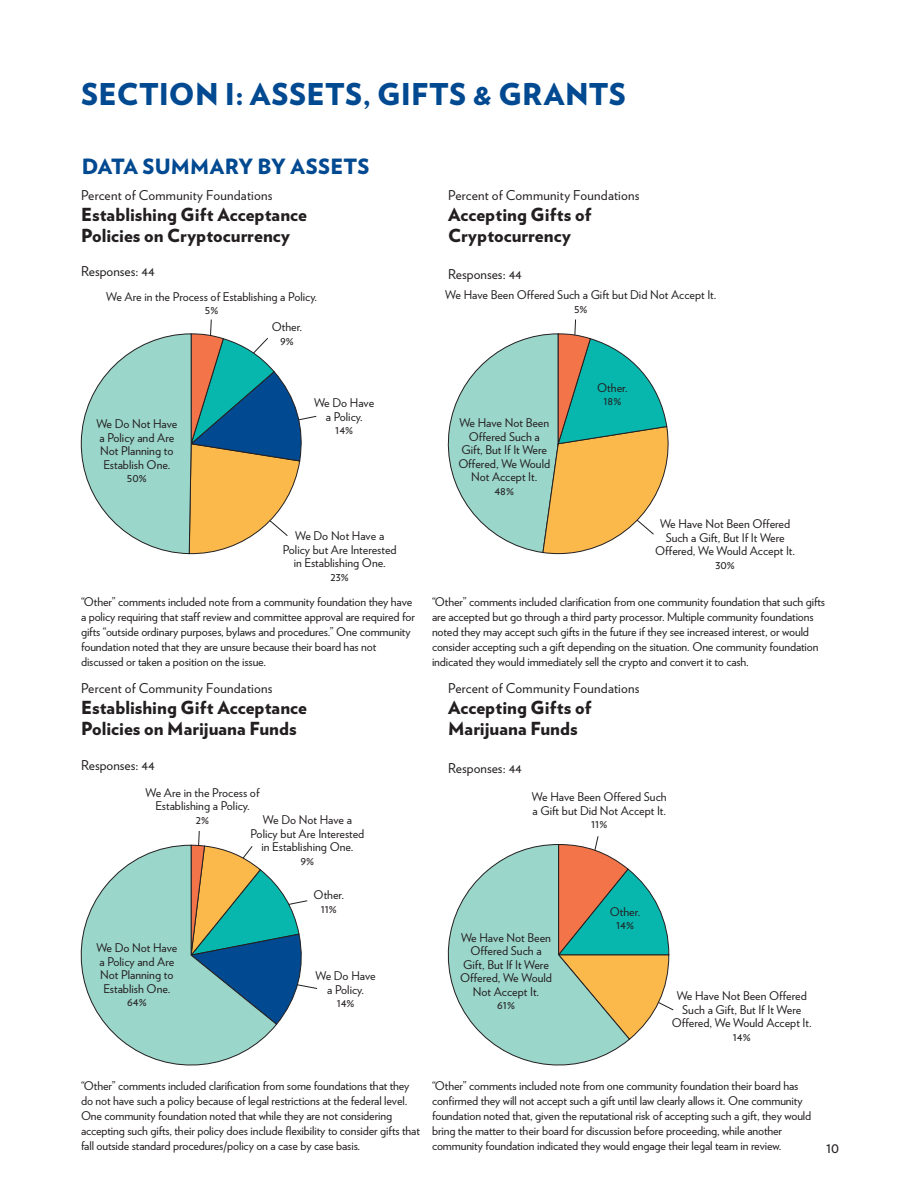
<style>
.page{position:relative;width:918px;height:1188px;background:#fff}
.page>*{position:absolute;margin:0;border:0;box-sizing:border-box;transform-origin:0 0}
.t1{font:900 30px "Verlag";letter-spacing:.01em;color:#014990}
.t2{font:900 21px "Verlag";letter-spacing:.01em;color:#014990}
.t3{font:900 18px/21px "Verlag";letter-spacing:.005em;color:#231f20}
.t4{font:15px "Verlag";color:#231f20}
.t5{font:13.5px "Verlag";letter-spacing:.015em;color:#231f20}
.t6{font:12px/13.5px "Verlag";letter-spacing:-.01em;color:#231f20;text-align:center}
</style>
<div class="page">
<svg style="left:595px;top:836px;width:79px;height:203px"></svg>
<svg style="left:447px;top:319px;width:222px;height:236px"></svg>
<svg style="left:198px;top:831px;width:120px;height:192px"></svg>
<svg style="left:80px;top:844px;width:198px;height:222px"></svg>
<svg style="left:447px;top:844px;width:184px;height:222px"></svg>
<svg style="left:80px;top:319px;width:237px;height:236px"></svg>
<p class="t1" style="left:81px;top:69px;width:547px">SECTION I: ASSETS, GIFTS &amp; GRANTS</p>
<p class="t2" style="left:82px;top:149px;width:289px">DATA SUMMARY BY ASSETS</p>
<p class="t5" style="left:81px;top:185px;width:193px">Percent of Community Foundations</p>
<p class="t3" style="left:81px;top:203px;width:227px">Establishing Gift Acceptance<br>Policies on Cryptocurrency</p>
<p class="t5" style="left:81px;top:261px;width:75px">Responses: 44</p>
<p class="t6" style="left:106px;top:289px;width:212px">We Are in the Process of Establishing a Policy.<br>5%</p>
<p class="t6" style="left:96px;top:417px;width:83px">We Do Not Have a Policy and Are<br>Not Planning to<br>Establish One.<br>50%</p>
<p class="t6" style="left:272px;top:320px;width:32px">Other.</p>
<p class="t6" style="left:280px;top:333px;width:15px">9%</p>
<p class="t6" style="left:314px;top:395px;width:62px">We Do Have a Policy.<br>14%</p>
<p class="t6" style="left:295px;top:528px;width:91px">We Do Not Have a</p>
<p class="t6" style="left:283px;top:542px;width:115px">Policy but Are Interested in Establishing One.<br>23%</p>
<p class="t6" style="left:81px;top:594px;width:336px;line-height:15px;text-align:left">“Other” comments included note from a community foundation they have a policy requiring that staff review and committee approval are required for gifts “outside ordinary purposes, bylaws and procedures.” One community foundation noted that they are unsure because their board has not discussed or taken a position on the issue.</p>
<p class="t5" style="left:81px;top:678px;width:193px">Percent of Community Foundations</p>
<p class="t3" style="left:81px;top:696px;width:227px">Establishing Gift Acceptance<br>Policies on Marijuana Funds</p>
<p class="t5" style="left:81px;top:755px;width:75px">Responses: 44</p>
<p class="t6" style="left:146px;top:785px;width:116px">We Are in the Process of<br>Establishing a Policy.<br>2%</p>
<p class="t6" style="left:251px;top:813px;width:115px">We Do Not Have a<br>Policy but Are Interested in Establishing One.<br>9%</p>
<p class="t6" style="left:314px;top:887px;width:32px">Other.<br>11%</p>
<p class="t5" style="left:448px;top:185px;width:193px">Percent of Community Foundations</p>
<p class="t3" style="left:448px;top:203px;width:145px">Accepting Gifts of</p>
<p class="t3" style="left:448px;top:224px;width:124px">Cryptocurrency</p>
<p class="t5" style="left:448px;top:264px;width:75px">Responses: 44</p>
<p class="t6" style="left:445px;top:288px;width:273px">We Have Been Offered Such a Gift but Did Not Accept It.<br>5%</p>
<p class="t6" style="left:458px;top:415px;width:93px">We Have Not Been<br>Offered Such a<br>Gift, But If It Were<br>Offered, We Would<br>Not Accept It.<br>48%</p>
<p class="t6" style="left:597px;top:380px;width:32px">Other.<br>18%</p>
<p class="t6" style="left:655px;top:517px;width:141px">We Have Not Been Offered<br>Such a Gift, But If It Were<br>Offered, We Would Accept It.<br>30%</p>
<p class="t6" style="left:432px;top:594px;width:395px;line-height:15px;text-align:left">“Other” comments included clarification from one community foundation that such gifts are accepted but go through a third party processor. Multiple community foundations noted they may accept such gifts in the future if they see increased interest, or would consider accepting such a gift depending on the situation. One community foundation indicated they would immediately sell the crypto and convert it to cash.</p>
<p class="t5" style="left:448px;top:678px;width:193px">Percent of Community Foundations</p>
<p class="t3" style="left:448px;top:696px;width:145px">Accepting Gifts of</p>
<p class="t3" style="left:448px;top:717px;width:131px">Marijuana Funds</p>
<p class="t5" style="left:448px;top:758px;width:75px">Responses: 44</p>
<p class="t6" style="left:532px;top:790px;width:136px">We Have Been Offered Such a Gift but Did Not Accept It.<br>11%</p>
<p class="t6" style="left:610px;top:904px;width:32px">Other.<br>14%</p>
<p class="t6" style="left:96px;top:941px;width:83px">We Do Not Have a Policy and Are<br>Not Planning to<br>Establish One.<br>64%</p>
<p class="t6" style="left:460px;top:930px;width:93px">We Have Not Been<br>Offered Such a<br>Gift, But If It Were<br>Offered, We Would<br>Not Accept It.<br>61%</p>
<p class="t6" style="left:316px;top:968px;width:62px">We Do Have a Policy.<br>14%</p>
<p class="t6" style="left:672px;top:989px;width:141px">We Have Not Been Offered<br>Such a Gift, But If It Were<br>Offered, We Would Accept It.<br>14%</p>
<p class="t6" style="left:81px;top:1077px;width:340px;line-height:15px;text-align:left">“Other” comments included clarification from some foundations that they do not have such a policy because of legal restrictions at the federal level.<br>One community foundation noted that while they are not considering accepting such gifts, their policy does include flexibility to consider gifts that fall outside standard procedures/policy on a case by case basis.</p>
<p class="t6" style="left:432px;top:1077px;width:381px;line-height:15px;text-align:left">“Other” comments included note from one community foundation their board has confirmed they will not accept such a gift until law clearly allows it. One community foundation noted that, given the reputational risk of accepting such a gift, they would bring the matter to their board for discussion before proceeding, while another community foundation indicated they would engage their legal team in review.</p>
<p class="t4" style="left:826px;top:1136px;width:15px">10</p>
</div>
